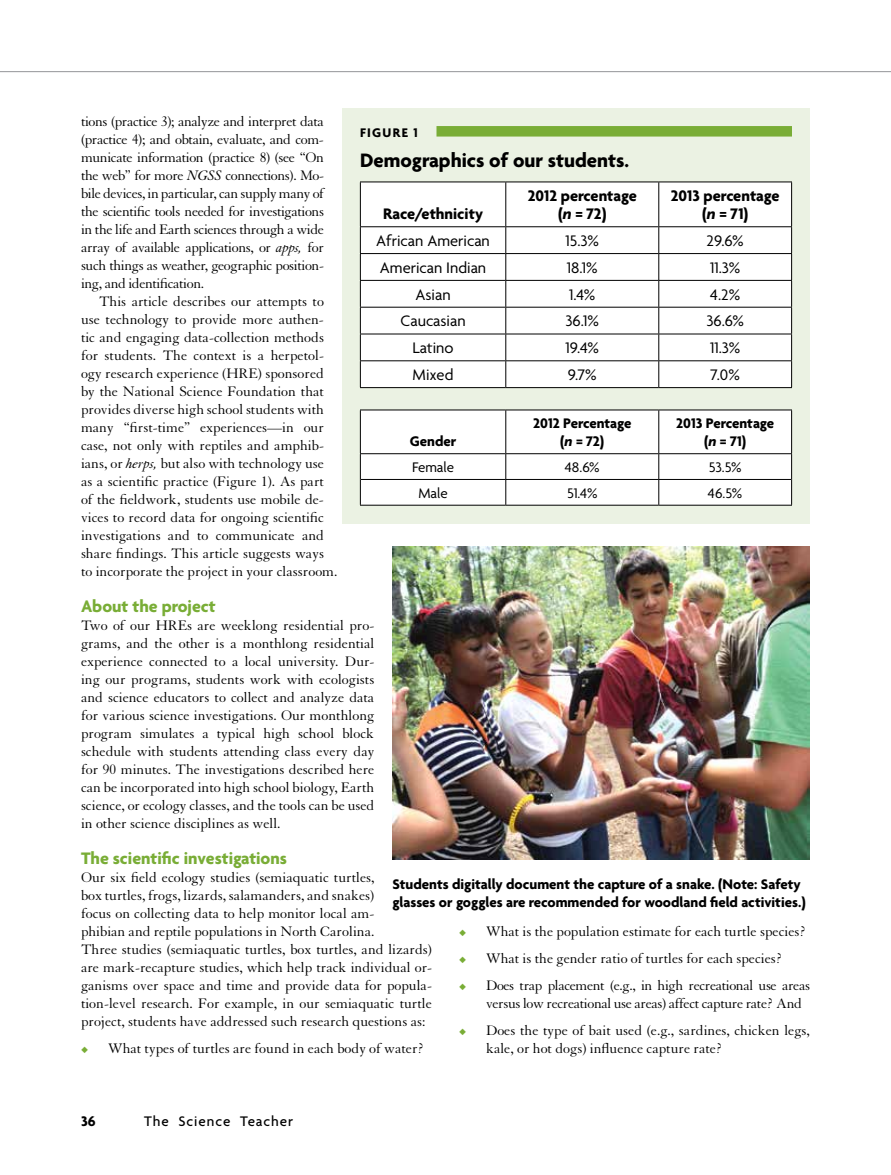
<style>
.page{position:relative;width:891px;height:1175px;background:#fff}
.page>*{position:absolute;margin:0;border:0;box-sizing:border-box;transform-origin:0 0}
.t1{font:700 21px "Agenda";color:#000}
.t2{font:700 18px "Agenda";color:#79ad36}
.t3{font:16.5px "Agenda";color:#000}
.t4{font:700 16.5px/18px "Agenda";color:#000;text-align:center}
.t5{font:15px/18px "Granjon LT Std";color:#000}
.t6{font:700 15px/18px "Agenda";color:#000;text-align:center}
.t7{font:15px/18px "Granjon LT Std";letter-spacing:-.025em;color:#000}
.t8{font:15px "Agenda";letter-spacing:-.005em;color:#000}
.t9{font:500 15px "Agenda";letter-spacing:.065em;color:#000}
.t10{font:700 13.5px "Agenda";letter-spacing:.1em;color:#000}
.s1{font-style:italic}
.s2{color:#79ad36}
</style>
<div class="page">
<hr style="left:0;top:71px;width:891px;height:1px;background:#939598">
<div style="left:342px;top:108px;width:468px;height:415px;background:#ebf2e3"></div>
<div style="left:436px;top:126px;width:356px;height:10px;background:#79ad36"></div>
<div style="left:361px;top:183px;width:430px;height:204px;background:#fff"></div>
<hr style="left:360px;top:182px;width:146px;height:1px;background:#000">
<hr style="left:360px;top:182px;width:1px;height:44px;background:#000">
<hr style="left:506px;top:182px;width:153px;height:1px;background:#000">
<hr style="left:505px;top:182px;width:1px;height:44px;background:#000">
<hr style="left:659px;top:182px;width:133px;height:1px;background:#000">
<hr style="left:658px;top:182px;width:1px;height:44px;background:#000">
<hr style="left:791px;top:182px;width:1px;height:44px;background:#000">
<hr style="left:360px;top:226px;width:146px;height:1px;background:#000">
<hr style="left:506px;top:226px;width:153px;height:1px;background:#000">
<hr style="left:659px;top:226px;width:133px;height:1px;background:#000">
<hr style="left:360px;top:253px;width:146px;height:1px;background:#000">
<hr style="left:506px;top:253px;width:153px;height:1px;background:#000">
<hr style="left:659px;top:253px;width:133px;height:1px;background:#000">
<hr style="left:360px;top:280px;width:146px;height:1px;background:#000">
<hr style="left:506px;top:280px;width:153px;height:1px;background:#000">
<hr style="left:659px;top:280px;width:133px;height:1px;background:#000">
<hr style="left:360px;top:307px;width:146px;height:1px;background:#000">
<hr style="left:506px;top:307px;width:153px;height:1px;background:#000">
<hr style="left:659px;top:307px;width:133px;height:1px;background:#000">
<hr style="left:360px;top:333px;width:146px;height:1px;background:#000">
<hr style="left:506px;top:333px;width:153px;height:1px;background:#000">
<hr style="left:659px;top:333px;width:133px;height:1px;background:#000">
<hr style="left:360px;top:360px;width:146px;height:1px;background:#000">
<svg style="left:360px;top:227px;width:1px;height:160px"></svg>
<hr style="left:506px;top:360px;width:153px;height:1px;background:#000">
<svg style="left:505px;top:227px;width:1px;height:160px"></svg>
<hr style="left:659px;top:360px;width:133px;height:1px;background:#000">
<svg style="left:658px;top:227px;width:1px;height:160px"></svg>
<svg style="left:791px;top:227px;width:1px;height:160px"></svg>
<hr style="left:360px;top:387px;width:146px;height:1px;background:#000">
<hr style="left:506px;top:387px;width:153px;height:1px;background:#000">
<hr style="left:659px;top:387px;width:133px;height:1px;background:#000">
<hr style="left:360px;top:409px;width:146px;height:1px;background:#000">
<hr style="left:506px;top:409px;width:153px;height:1px;background:#000">
<hr style="left:659px;top:409px;width:133px;height:1px;background:#000">
<div style="left:360px;top:410px;width:432px;height:95px;background:#fff"></div>
<hr style="left:360px;top:505px;width:146px;height:1px;background:#000">
<hr style="left:506px;top:505px;width:153px;height:1px;background:#000">
<hr style="left:659px;top:505px;width:133px;height:1px;background:#000">
<hr style="left:361px;top:479px;width:145px;height:1px;background:#000">
<hr style="left:506px;top:479px;width:153px;height:1px;background:#000">
<hr style="left:659px;top:479px;width:132px;height:1px;background:#000">
<img style="left:392px;top:547px;width:417px;height:313px">
<p class="t5" style="left:81px;top:113px;width:245px;text-align:justify">tions (practice 3); analyze and interpret data (practice 4); and obtain, evaluate, and com&shy;municate information (practice 8) (see “On the web” for more <span class="s1">NGSS</span> connections). Mo&shy;bile devices, in particular, can supply many of the scientific tools needed for investigations in the life and Earth sciences through a wide array of available applications, or <span class="s1">apps,</span> for such things as weather, geographic position&shy;ing, and identification.</p>
<p class="t5" style="left:81px;top:293px;width:258px;text-indent:18px">This article describes our attempts to use technology to provide more authen&shy;tic and engaging data-collection methods for students. The context is a herpetol&shy;ogy research experience (HRE) sponsored by the National Science Foundation that provides diverse high school students with many “first-time” experiences—in our case, not only with reptiles and amphib&shy;ians, or <span class="s1">herps,</span> but also with technology use as a scientific practice (Figure 1). As part of the fieldwork, students use mobile de&shy;vices to record data for ongoing scientific investigations and to communicate and share findings. This article suggests ways to incorporate the project in your classroom.</p>
<p class="t2" style="left:81px;top:597px;width:136px">About the project</p>
<p class="t5" style="left:81px;top:617px;width:295px;text-align:justify">Two of our HREs are weeklong residential pro&shy;grams, and the other is a monthlong residential experience connected to a local university. Dur&shy;ing our programs, students work with ecologists and science educators to collect and analyze data for various science investigations. Our monthlong program simulates a typical high school block schedule with students attending class every day for 90 minutes. The investigations described here can be incorporated into high school biology, Earth science, or ecology classes, and the tools can be used in other science disciplines as well.</p>
<p class="t2" style="left:81px;top:849px;width:208px">The scientific investigations</p>
<p class="t5" style="left:81px;top:869px;width:353px">Our six field ecology studies (semiaquatic turtles,<br>box turtles, frogs, lizards, salamanders, and snakes)<br>focus on collecting data to help monitor local am-<br>phibian and reptile populations in North Carolina.<br>Three studies (semiaquatic turtles, box turtles, and lizards) are mark-recapture studies, which help track individual or&shy;ganisms over space and time and provide data for popula&shy;tion-level research. For example, in our semiaquatic turtle project, students have addressed such research questions as:</p>
<p class="t5" style="left:81px;top:1040px;width:345px"><span class="s2">◆</span> What types of turtles are found in each body of water?</p>
<p class="t10" style="left:360px;top:125px;width:59px">FIGURE 1</p>
<h1 class="t1" style="left:360px;top:148px;width:271px">Demographics of our students.</h1>
<p class="t4" style="left:383px;top:206px;width:101px">Race/ethnicity</p>
<p class="t4" style="left:528px;top:188px;width:110px">2012 percentage (<span class="s1">n</span> = 72)</p>
<p class="t4" style="left:671px;top:188px;width:110px">2013 percentage (<span class="s1">n</span> = 71)</p>
<p class="t3" style="left:376px;top:232px;width:115px">African American</p>
<p class="t3" style="left:566px;top:232px;width:35px">15.3%</p>
<p class="t3" style="left:707px;top:232px;width:39px">29.6%</p>
<p class="t3" style="left:380px;top:259px;width:108px">American Indian</p>
<p class="t3" style="left:567px;top:259px;width:33px">18.1%</p>
<p class="t3" style="left:710px;top:259px;width:32px">11.3%</p>
<p class="t3" style="left:416px;top:285px;width:37px">Asian</p>
<p class="t3" style="left:569px;top:285px;width:28px">1.4%</p>
<p class="t3" style="left:710px;top:285px;width:32px">4.2%</p>
<p class="t3" style="left:401px;top:312px;width:67px">Caucasian</p>
<p class="t3" style="left:565px;top:312px;width:35px">36.1%</p>
<p class="t3" style="left:706px;top:312px;width:39px">36.6%</p>
<p class="t3" style="left:413px;top:339px;width:43px">Latino</p>
<p class="t3" style="left:566px;top:339px;width:35px">19.4%</p>
<p class="t3" style="left:710px;top:339px;width:32px">11.3%</p>
<p class="t3" style="left:413px;top:366px;width:42px">Mixed</p>
<p class="t3" style="left:568px;top:366px;width:31px">9.7%</p>
<p class="t3" style="left:710px;top:366px;width:31px">7.0%</p>
<p class="t6" style="left:533px;top:415px;width:100px">2012 Percentage (<span class="s1">n</span> = 72)</p>
<p class="t6" style="left:676px;top:415px;width:99px">2013 Percentage (<span class="s1">n</span> = 71)</p>
<p class="t6" style="left:410px;top:433px;width:48px">Gender</p>
<p class="t8" style="left:412px;top:459px;width:43px">Female</p>
<p class="t8" style="left:565px;top:459px;width:36px">48.6%</p>
<p class="t8" style="left:709px;top:459px;width:35px">53.5%</p>
<p class="t8" style="left:418px;top:485px;width:31px">Male</p>
<p class="t8" style="left:567px;top:485px;width:32px">51.4%</p>
<p class="t8" style="left:708px;top:485px;width:36px">46.5%</p>
<p class="t6" style="left:392px;top:875px;width:415px;text-align:left">Students digitally document the capture of a snake. (Note: Safety glasses or goggles are recommended for woodland field activities.)</p>
<p class="t5" style="left:459px;top:923px;width:349px"><span class="s2">◆</span> What is the population estimate for each turtle species?</p>
<p class="t5" style="left:459px;top:950px;width:325px"><span class="s2">◆</span> What is the gender ratio of turtles for each species?</p>
<p class="t7" style="left:486px;top:977px;width:326px;text-indent:-27px"><span class="s2">◆</span> Does trap placement (e.g., in high recreational use areas versus low recreational use areas) affect capture rate? And</p>
<p class="t5" style="left:486px;top:1022px;width:325px;text-indent:-27px"><span class="s2">◆</span> Does the type of bait used (e.g., sardines, chicken legs, kale, or hot dogs) influence capture rate?</p>
<p class="t6" style="left:81px;top:1113px;width:16px">36</p>
<p class="t9" style="left:144px;top:1113px;width:151px">The Science Teacher</p>
</div>
